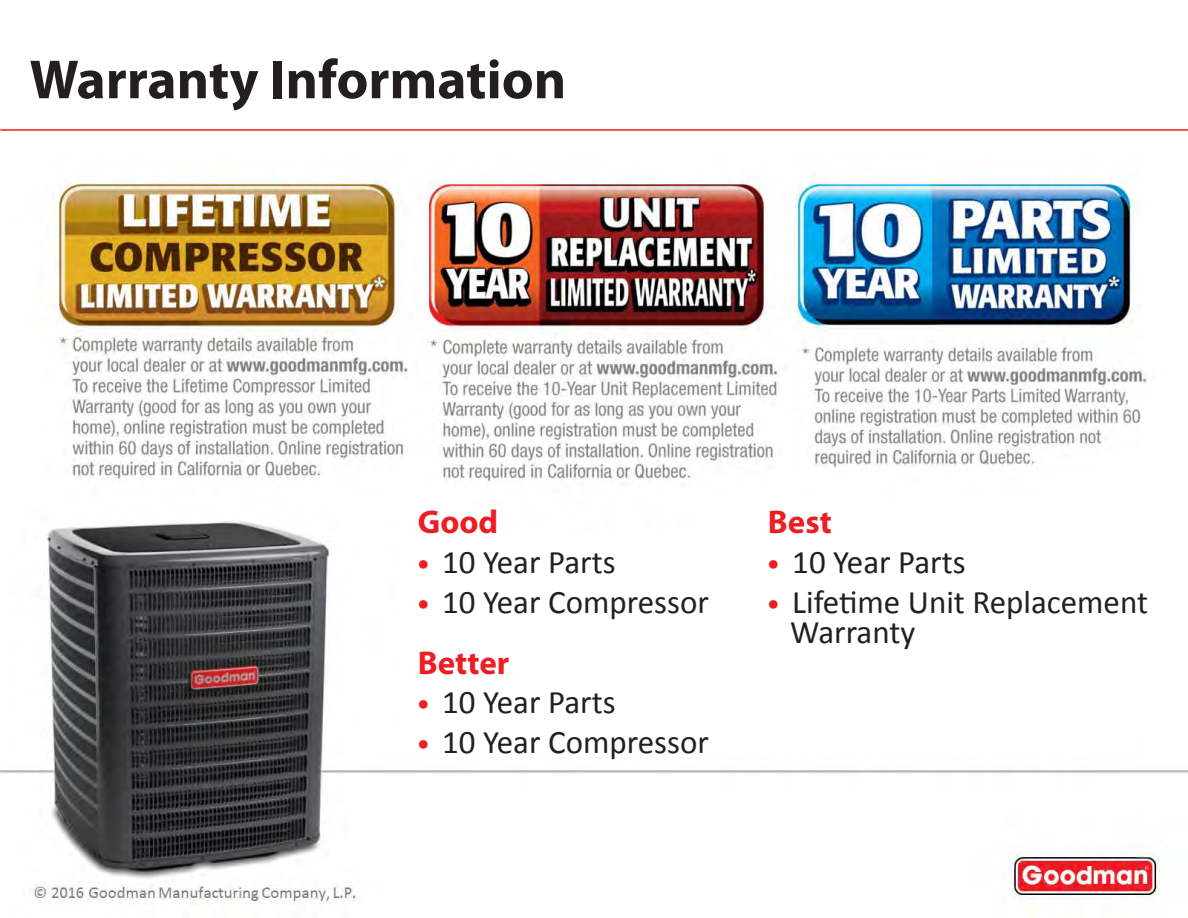
<style>
.page{position:relative;width:1188px;height:918px;background:#fff}
.page>*{position:absolute;margin:0;border:0;box-sizing:border-box;transform-origin:0 0}
.t1{font:700 55.5px "Myriad Pro";color:#231f20}
.t2{font:33px/30.6px "Calibri";color:#231f20}
.t3{font:700 33px "Myriad Pro";color:#ee1d23}
.s1{font-family:"Myriad Pro";font-weight:700;color:#ee1d23}
</style>
<div class="page">
<img style="left:0;top:179px;width:1188px;height:726px">
<hr style="left:0;top:129px;width:1188px;height:2px;background:#ee1d23">
<div style="left:399px;top:531px;width:737px;height:226px;background:#fff"></div>
<h1 class="t1" style="left:30px;top:48px;width:538px">Warranty Information</h1>
<p class="t3" style="left:418px;top:504px;width:82px">Good</p>
<p class="t2" style="left:418px;top:547px;width:199px"><span class="s1">•</span> 10 Year Parts</p>
<p class="t2" style="left:418px;top:587px;width:293px"><span class="s1">•</span> 10 Year Compressor</p>
<p class="t3" style="left:418px;top:644px;width:93px">Better</p>
<p class="t2" style="left:418px;top:687px;width:199px"><span class="s1">•</span> 10 Year Parts</p>
<p class="t2" style="left:418px;top:727px;width:293px"><span class="s1">•</span> 10 Year Compressor</p>
<p class="t3" style="left:768px;top:504px;width:65px">Best</p>
<p class="t2" style="left:768px;top:547px;width:199px"><span class="s1">•</span> 10 Year Parts</p>
<p class="t2" style="left:790px;top:586px;width:359px;text-indent:-22px"><span class="s1">•</span> Lifetime Unit Replacement<br>Warranty</p>
</div>
